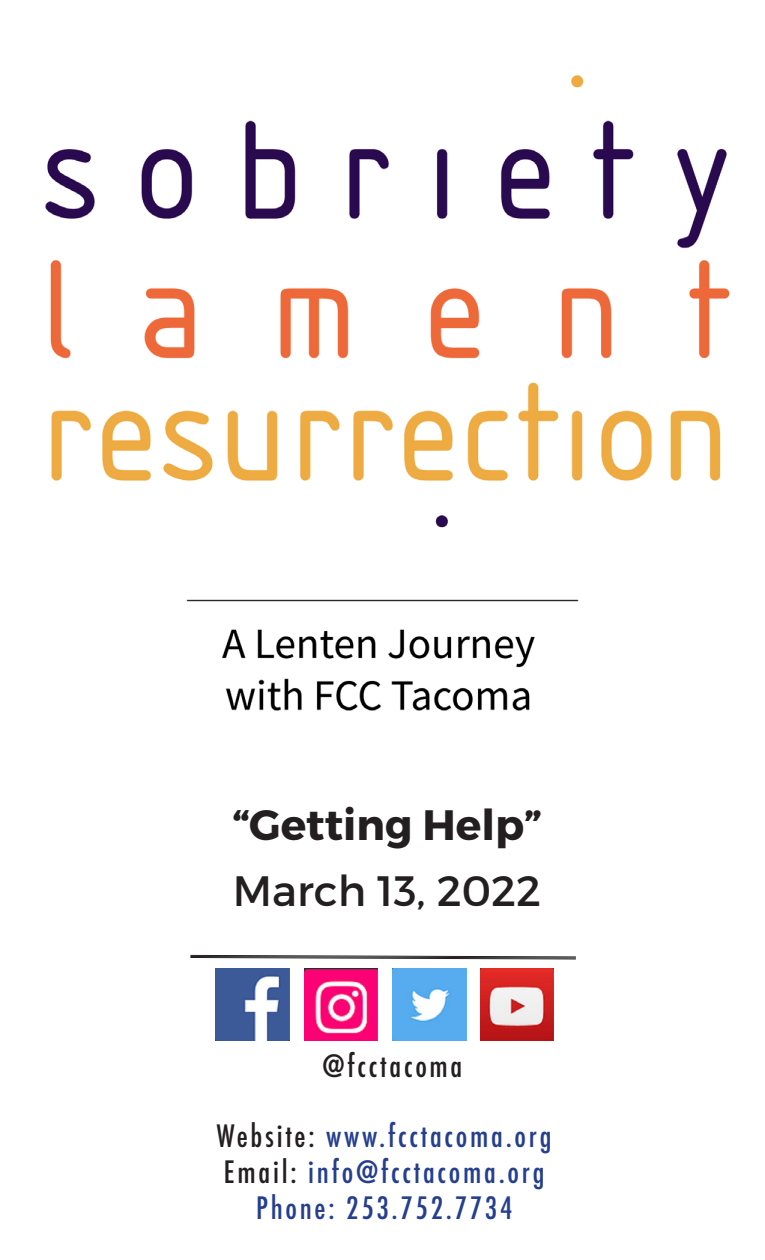
<style>
.page{position:relative;width:765px;height:1260px;background:#fff}
.page>*{position:absolute;margin:0;border:0;box-sizing:border-box;transform-origin:0 0}
.t1{font:700 42.5px "Montserrat";color:#231f20}
.t2{font:42.5px "Montserrat";color:#231f20}
.t3{font:500 condensed 30px/36px "Futura";letter-spacing:.09em;color:#253f8e;text-align:center}
.t4{font:500 condensed 30px "Futura";letter-spacing:.09em;color:#231f20}
.s1{color:#231f20}
</style>
<div class="page">
<img style="left:216px;top:968px;width:74px;height:72px">
<img style="left:304px;top:968px;width:74px;height:72px">
<img style="left:393px;top:968px;width:73px;height:72px">
<img style="left:480px;top:968px;width:74px;height:72px">
<svg style="left:190px;top:955px;width:386px;height:4px;background:#6d6b6b"></svg>
<img style="left:45px;top:75px;width:685px;height:636px">
<h1 class="t1" style="left:232px;top:798px;width:311px">“Getting Help”</h1>
<h1 class="t2" style="left:233px;top:864px;width:310px">March 13, 2022</h1>
<p class="t4" style="left:323px;top:1047px;width:141px">@fcctacoma</p>
<p class="t3" style="left:217px;top:1117px;width:336px"><span class="s1">Website:</span> www.fcctacoma.org<br><span class="s1">Email:</span> info@fcctacoma.org<br>Phone: 253.752.7734</p>
</div>
